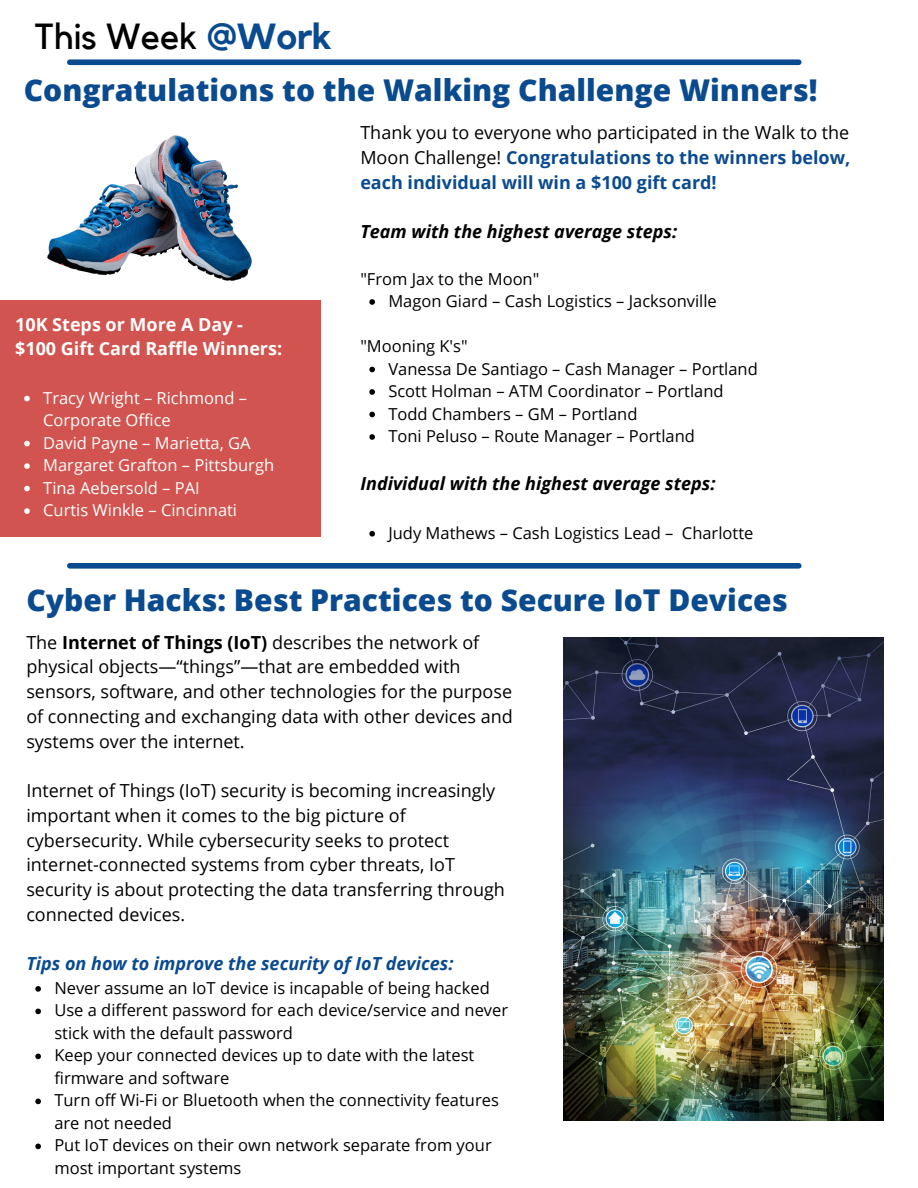
<style>
.page{position:relative;width:918px;height:1188px;background:#fff}
.page>*{position:absolute;margin:0;border:0;box-sizing:border-box;transform-origin:0 0}
.t1{font:36.15px "Kollektif";color:#000}
.t2{font:800 30px "Open Sans";color:#0a4a8e}
.t3{font:18px/24.8px "Open Sans";color:#000}
.t4{font:700 18px/24.8px "Open Sans";color:#0a4a8e;text-align:justify}
.t5{font:italic 700 18px "Open Sans";color:#000}
.t6{font:700 18px/24.8px "Open Sans";color:#fffffe}
.t7{font:italic 700 18px "Open Sans";color:#0a4a8e}
.t8{font:16.5px/22.5px "Open Sans";color:#000}
.t9{font:16.5px/22.5px "Open Sans";color:#fffffe}
.s1{font-weight:700;color:#0a4a8e}
.s2{font-weight:400;color:#000}
.s3{font-weight:700}
</style>
<div class="page">
<div style="left:70px;top:59px;width:729px;height:6px;background:#0a4a8e"></div>
<div style="left:70px;top:563px;width:729px;height:6px;background:#0a4a8e"></div>
<img style="left:563px;top:638px;width:321px;height:483px">
<img style="left:48px;top:135px;width:204px;height:145px">
<svg style="left:35px;top:986px;width:6px;height:6px"></svg>
<svg style="left:35px;top:1009px;width:6px;height:5px"></svg>
<svg style="left:35px;top:1054px;width:6px;height:5px"></svg>
<svg style="left:35px;top:1099px;width:6px;height:5px"></svg>
<svg style="left:35px;top:1144px;width:6px;height:5px"></svg>
<svg style="left:369px;top:299px;width:6px;height:6px"></svg>
<svg style="left:369px;top:367px;width:6px;height:5px"></svg>
<svg style="left:369px;top:389px;width:6px;height:6px"></svg>
<svg style="left:369px;top:412px;width:6px;height:5px"></svg>
<svg style="left:369px;top:434px;width:6px;height:6px"></svg>
<svg style="left:369px;top:531px;width:6px;height:6px"></svg>
<div style="left:0;top:301px;width:320px;height:236px;background:#d25450"></div>
<svg style="left:24px;top:396px;width:6px;height:5px"></svg>
<svg style="left:24px;top:441px;width:6px;height:5px"></svg>
<svg style="left:24px;top:463px;width:6px;height:6px"></svg>
<svg style="left:24px;top:486px;width:6px;height:5px"></svg>
<svg style="left:24px;top:508px;width:6px;height:6px"></svg>
<h1 class="t1" style="left:35px;top:20px;width:298px">This Week <span class="s1">@Work</span></h1>
<h2 class="t2" style="left:24px;top:69px;width:795px">Congratulations to the Walking Challenge Winners!</h2>
<p class="t4" style="left:360px;top:120px;width:492px"><span class="s2">Thank you to everyone who participated in the Walk to the Moon Challenge!</span> Congratulations to the winners below, each individual will win a $100 gift card!</p>
<p class="t5" style="left:360px;top:219px;width:318px">Team with the highest average steps:</p>
<p class="t8" style="left:360px;top:267px;width:180px">"From Jax to the Moon"</p>
<p class="t6" style="left:15px;top:311px;width:269px">10K Steps or More A Day - $100 Gift Card Raffle Winners:</p>
<p class="t9" style="left:43px;top:386px;width:232px">Tracy Wright – Richmond –<br>Corporate Office<br>David Payne – Marietta, GA<br>Margaret Grafton – Pittsburgh<br>Tina Aebersold – PAI<br>Curtis Winkle – Cincinnati</p>
<p class="t8" style="left:388px;top:289px;width:330px">Magon Giard – Cash Logistics – Jacksonville</p>
<p class="t8" style="left:360px;top:334px;width:109px">"Mooning K's"</p>
<p class="t8" style="left:388px;top:357px;width:371px">Vanessa De Santiago – Cash Manager – Portland Scott Holman – ATM Coordinator – Portland Todd Chambers – GM – Portland<br>Toni Peluso – Route Manager – Portland</p>
<p class="t5" style="left:360px;top:471px;width:357px">Individual with the highest average steps:</p>
<p class="t8" style="left:388px;top:521px;width:367px">Judy Mathews – Cash Logistics Lead – Charlotte</p>
<h2 class="t2" style="left:26px;top:579px;width:763px">Cyber Hacks: Best Practices to Secure IoT Devices</h2>
<p class="t3" style="left:26px;top:629px;width:488px">The <span class="s3">Internet of Things (IoT)</span> describes the network of physical objects—“things”—that are embedded with sensors, software, and other technologies for the purpose of connecting and exchanging data with other devices and systems over the internet.</p>
<p class="t3" style="left:26px;top:778px;width:480px">Internet of Things (IoT) security is becoming increasingly important when it comes to the big picture of cybersecurity. While cybersecurity seeks to protect internet-connected systems from cyber threats, IoT security is about protecting the data transferring through connected devices.</p>
<p class="t7" style="left:26px;top:951px;width:429px">Tips on how to improve the security of IoT devices:</p>
<p class="t8" style="left:54px;top:976px;width:455px">Never assume an IoT device is incapable of being hacked Use a different password for each device/service and never stick with the default password<br>Keep your connected devices up to date with the latest firmware and software<br>Turn off Wi-Fi or Bluetooth when the connectivity features are not needed<br>Put IoT devices on their own network separate from your most important systems</p>
</div>
